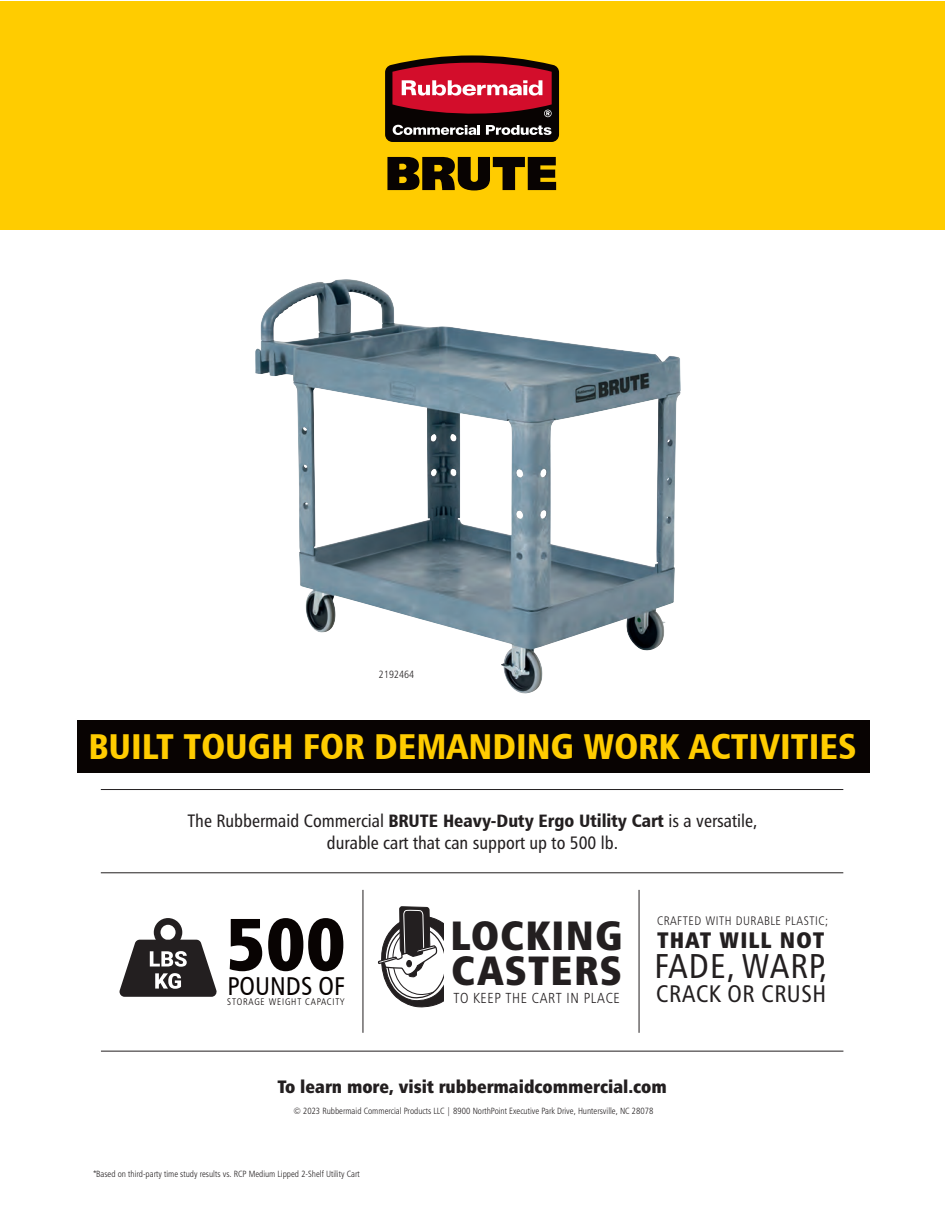
<style>
.page{position:relative;width:945px;height:1215px;background:#fff}
.page>*{position:absolute;margin:0;border:0;box-sizing:border-box;transform-origin:0 0}
.t1{font:73.95px "Humanist 777 BT Extra Black Cond B";color:#080302}
.t2{font:40.95px/35.7px "Humanist 777 BT Extra Black Cond B";letter-spacing:.035em;color:#231f20}
.t3{font:36px "Humanist 777 BT Black Condensed B";color:#fc0}
.t4{font:34.5px "Humanist 777 BT Roman Condensed B";letter-spacing:.035em;color:#231f20}
.t5{font:25.8px "Humanist 777 BT Roman Condensed B";color:#080302}
.t6{font:24px "Humanist 777 BT Roman Condensed B";letter-spacing:.02em;color:#231f20}
.t7{font:22.5px "Humanist 777 BT Extra Black Cond B";letter-spacing:.05em;color:#231f20}
.t8{font:18px/21.6px "Humanist 777 BT Roman Condensed B";color:#231f20;text-align:center}
.t9{font:18px "Humanist 777 BT Extra Black Cond B";color:#231f20}
.t10{font:14.55px "Humanist 777 BT Light Condensed B";letter-spacing:.045em;color:#231f20}
.t11{font:12.3px "Humanist 777 BT Light Condensed B";letter-spacing:.045em;color:#231f20}
.t12{font:10.5px "Humanist 777 BT Light Condensed B";color:#231f20}
.t13{font:9.6px "Humanist 777 BT Light Condensed B";letter-spacing:.085em;color:#080302}
.t14{font:9px "Humanist 777 BT Light Condensed B";color:#231f20}
.s1{font-family:"Humanist 777 BT Black Condensed B"}
</style>
<div class="page">
<div style="left:0;top:1px;width:945px;height:228px;background:#fc0"></div>
<hr style="left:101px;top:789px;width:742px;height:1px;background:#231f20">
<hr style="left:101px;top:872px;width:742px;height:1px;background:#231f20">
<hr style="left:101px;top:1051px;width:742px;height:1px;background:#231f20">
<div style="left:77px;top:721px;width:793px;height:52px;background:#080302"></div>
<hr style="left:639px;top:890px;width:1px;height:143px;background:#231f20">
<hr style="left:363px;top:890px;width:1px;height:143px;background:#231f20">
<img style="left:255px;top:279px;width:426px;height:415px">
<svg style="left:119px;top:918px;width:98px;height:79px"></svg>
<svg style="left:377px;top:872px;width:90px;height:136px"></svg>
<div style="left:406px;top:960px;width:6px;height:7px;border:1px solid #231f20;border-radius:50%"></div>
<div style="left:444px;top:910px;width:39px;height:106px;background:#fff"></div>
<svg style="left:387px;top:157px;width:169px;height:33px"></svg>
<svg style="left:385px;top:55px;width:174px;height:87px"></svg>
<p class="t12" style="left:379px;top:668px;width:37px">2192464</p>
<h3 class="t3" style="left:88px;top:724px;width:770px">BUILT TOUGH FOR DEMANDING WORK ACTIVITIES</h3>
<h3 class="t8" style="left:187px;top:810px;width:572px">The Rubbermaid Commercial <span class="s1">BRUTE Heavy-Duty Ergo Utility Cart</span> is a versatile, durable cart that can support up to 500 lb.</h3>
<h3 class="t11" style="left:657px;top:913px;width:173px">CRAFTED WITH DURABLE PLASTIC;</h3>
<h3 class="t4" style="left:655px;top:945px;width:175px">FADE, WARP,</h3>
<h1 class="t1" style="left:226px;top:897px;width:121px">500</h1>
<h2 class="t2" style="left:451px;top:916px;width:174px">LOCKING<br>CASTERS</h2>
<h3 class="t10" style="left:453px;top:989px;width:168px">TO KEEP THE CART IN PLACE</h3>
<h3 class="t6" style="left:656px;top:978px;width:171px">CRACK OR CRUSH</h3>
<h3 class="t7" style="left:657px;top:925px;width:169px">THAT WILL NOT</h3>
<h3 class="t5" style="left:228px;top:970px;width:119px">POUNDS OF</h3>
<p class="t13" style="left:227px;top:996px;width:119px">STORAGE WEIGHT CAPACITY</p>
<h3 class="t9" style="left:277px;top:1075px;width:391px">To learn more, visit rubbermaidcommercial.com</h3>
<p class="t14" style="left:293px;top:1105px;width:362px">© 2023 Rubbermaid Commercial Products LLC | 8900 NorthPoint Executive Park Drive, Huntersville, NC 28078</p>
<p class="t14" style="left:93px;top:1168px;width:268px">*Based on third-party time study results vs. RCP Medium Lipped 2-Shelf Utility Cart</p>
</div>
